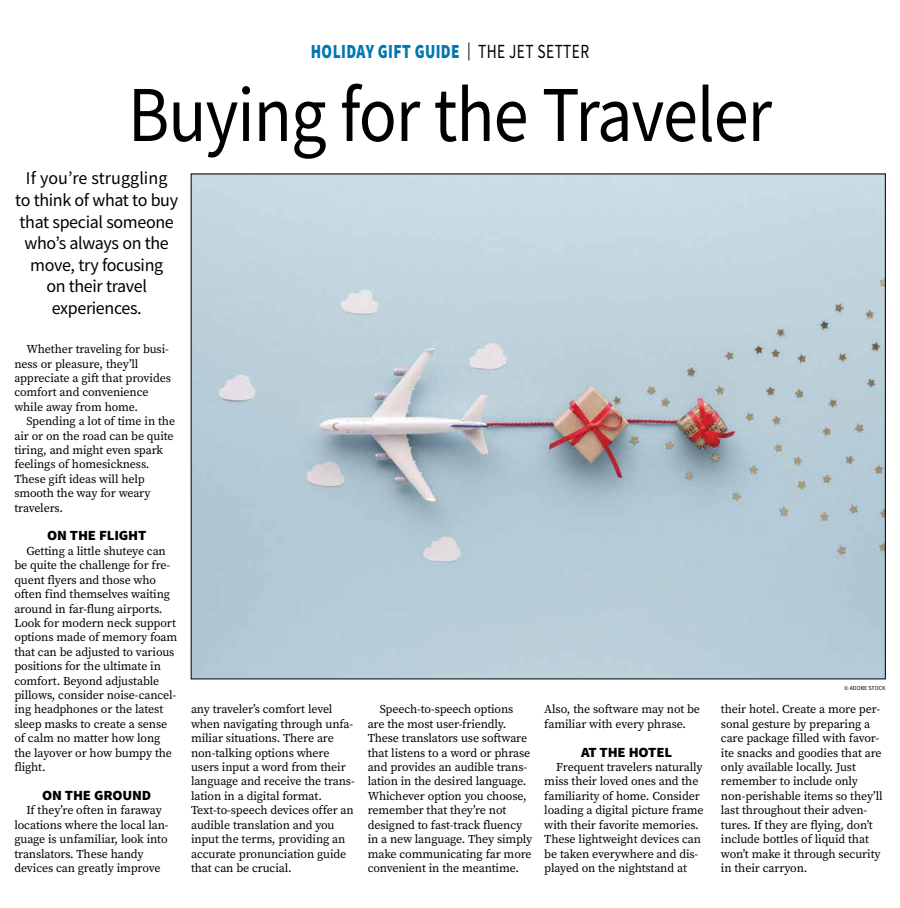
<style>
.page{position:relative;width:900px;height:908px;background:#fff}
.page>*{position:absolute;margin:0;border:0;box-sizing:border-box;transform-origin:0 0}
.t1{font:79.2px "Source Sans Pro";letter-spacing:-.015em;color:#000;scale:.89 1}
.t2{font:900 20px "Source Sans Pro";letter-spacing:.025em;color:#0077b1;scale:.77 1}
.t3{font:18px/21.6px "Source Sans Pro";letter-spacing:-.02em;color:#000;text-align:center}
.t4{font:900 14px "Source Sans Pro";letter-spacing:-.01em;color:#000;scale:1.05 1}
.t5{font:12px/14.4px "Source Serif Pro";letter-spacing:-.01em;color:#000}
.t6{font:6px "Source Sans Pro";color:#000}
.s1{font-weight:400;font-size:18px;color:#000}
.s2{font-weight:400;color:#000}
</style>
<div class="page">
<img style="left:193px;top:176px;width:691px;height:501px">
<h2 class="t2" style="left:311px;top:38px;width:363px">HOLIDAY GIFT GUIDE <span class="s1">|</span> <span class="s2">THE JET SETTER</span></h2>
<h1 class="t1" style="left:128px;top:64px;width:725px">Buying for the Traveler</h1>
<h3 class="t3" style="left:15px;top:167px;width:164px">If you’re struggling<br>to think of what to buy that special someone who’s always on the move, try focusing<br>on their travel experiences.</h3>
<p class="t5" style="left:14px;top:342px;width:158px;text-indent:12px">Whether traveling for busi&shy;ness or pleasure, they’ll appreciate a gift that provides comfort and convenience while away from home.</p>
<p class="t5" style="left:14px;top:414px;width:162px;text-indent:12px">Spending a lot of time in the air or on the road can be quite tiring, and might even spark feelings of homesickness.<br>These gift ideas will help smooth the way for weary travelers.</p>
<p class="t4" style="left:47px;top:526px;width:96px">ON THE FLIGHT</p>
<p class="t5" style="left:14px;top:543px;width:164px;text-indent:12px">Getting a little shuteye can be quite the challenge for fre&shy;quent flyers and those who often find themselves waiting around in far-flung airports.<br>Look for modern neck support options made of memory foam that can be adjusted to various positions for the ultimate in comfort. Beyond adjustable pillows, consider noise-cancel&shy;ing headphones or the latest sleep masks to create a sense of calm no matter how long the layover or how bumpy the flight.</p>
<p class="t4" style="left:42px;top:785px;width:106px">ON THE GROUND</p>
<p class="t5" style="left:14px;top:802px;width:156px;text-indent:12px">If they’re often in faraway locations where the local lan&shy;guage is unfamiliar, look into translators. These handy devices can greatly improve</p>
<p class="t5" style="left:191px;top:702px;width:165px">any traveler’s comfort level when navigating through unfa&shy;miliar situations. There are non-talking options where users input a word from their language and receive the trans&shy;lation in a digital format.<br>Text-to-speech devices offer an audible translation and you input the terms, providing an accurate pronunciation guide that can be crucial.</p>
<p class="t5" style="left:368px;top:702px;width:166px;text-indent:12px">Speech-to-speech options are the most user-friendly.<br>These translators use software that listens to a word or phrase and provides an audible trans&shy;lation in the desired language.<br>Whichever option you choose, remember that they’re not designed to fast-track fluency in a new language. They simply make communicating far more convenient in the meantime.</p>
<p class="t5" style="left:544px;top:702px;width:157px">Also, the software may not be familiar with every phrase.</p>
<p class="t4" style="left:581px;top:742px;width:88px">AT THE HOTEL</p>
<p class="t5" style="left:544px;top:759px;width:161px;text-indent:12px">Frequent travelers naturally miss their loved ones and the familiarity of home. Consider loading a digital picture frame with their favorite memories.<br>These lightweight devices can be taken everywhere and dis&shy;played on the nightstand at</p>
<p class="t6" style="left:844px;top:683px;width:43px">© ADOBE STOCK</p>
<p class="t5" style="left:721px;top:702px;width:163px">their hotel. Create a more per&shy;sonal gesture by preparing a care package filled with favor&shy;ite snacks and goodies that are only available locally. Just remember to include only non-perishable items so they’ll last throughout their adven&shy;tures. If they are flying, don’t include bottles of liquid that won’t make it through security in their carryon.</p>
</div>
